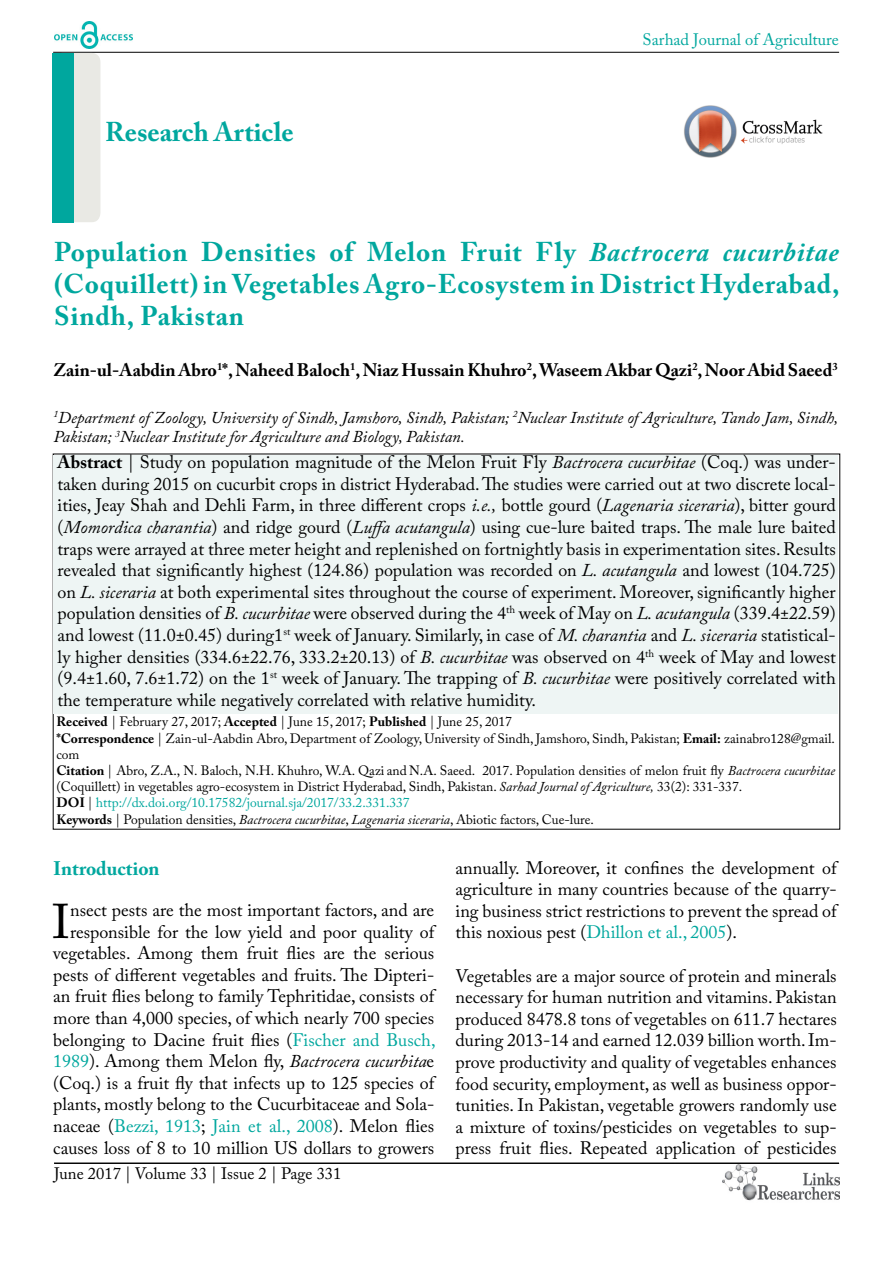
<style>
.page{position:relative;width:893px;height:1263px;background:#fff}
.page>*{position:absolute;margin:0;border:0;box-sizing:border-box;transform-origin:0 0}
.t1{font:48.45px "Adobe Caslon Pro";color:#000}
.t2{font:700 27px/32.4px "Adobe Caslon Pro";letter-spacing:.03em;color:#00a79e;text-align:justify}
.t3{font:700 27px "Adobe Caslon Pro";color:#00a79e}
.t4{font:700 19.5px "Adobe Caslon Pro";color:#00a79e}
.t5{font:18px/21.6px "Adobe Caslon Pro";color:#000;text-align:justify}
.t6{font:700 18px "Adobe Caslon Pro";color:#000}
.t7{font:italic 16.5px/19.8px "Adobe Caslon Pro";color:#000}
.t8{font:16.5px "Adobe Caslon Pro";color:#000}
.t9{font:16.5px "Adobe Caslon Pro";color:#00a79e}
.t10{font:13.5px/16.2px "Adobe Caslon Pro";color:#000}
.s1{font-style:italic}
.s2{font-weight:700}
.s3{color:#00a79e}
</style>
<div class="page">
<hr style="left:53px;top:52px;width:786px;height:1px;background:#000">
<img style="left:722px;top:1165px;width:117px;height:36px">
<img style="left:54px;top:22px;width:78px;height:27px">
<div style="left:54px;top:53px;width:46px;height:169px;background:#e9e9e4;border-radius:9px"></div>
<hr style="left:54px;top:1163px;width:785px;height:1px;background:#000">
<div style="left:53px;top:53px;width:21px;height:169px;background:#00a79e"></div>
<div style="left:54px;top:455px;width:784px;height:258px;background:#eef5f4"></div>
<img style="left:684px;top:105px;width:139px;height:53px">
<h2 class="t3" style="left:105px;top:116px;width:190px">Research Article</h2>
<p class="t9" style="left:643px;top:30px;width:198px">Sarhad Journal of Agriculture</p>
<h2 class="t2" style="left:54px;top:235px;width:787px">Population Densities of Melon Fruit Fly <span class="s1">Bactrocera cucurbitae </span>(Coquillett) in Vegetables Agro-Ecosystem in District Hyderabad, Sindh, Pakistan</h2>
<p class="t6" style="left:53px;top:359px;width:786px">Zain-ul-Aabdin Abro<sup>1</sup>*, Naheed Baloch<sup>1</sup>, Niaz Hussain Khuhro<sup>2</sup>, Waseem Akbar Qazi<sup>2</sup>, Noor Abid Saeed<sup>3</sup></p>
<p class="t7" style="left:53px;top:407px;width:786px"><sup>1</sup>Department of Zoology, University of Sindh, Jamshoro, Sindh, Pakistan; <sup>2</sup>Nuclear Institute of Agriculture, Tando Jam, Sindh,<br>Pakistan; <sup>3</sup>Nuclear Institute for Agriculture and Biology, Pakistan.</p>
<p class="t5" style="left:58px;top:451px;width:780px"><span class="s2">Abstract</span> | Study on population magnitude of the Melon Fruit Fly <span class="s1">Bactrocera cucurbitae</span> (Coq.) was under&shy;taken during 2015 on cucurbit crops in district Hyderabad. The studies were carried out at two discrete local&shy;ities, Jeay Shah and Dehli Farm, in three different crops <span class="s1">i.e.,</span> bottle gourd (<span class="s1">Lagenaria siceraria</span>), bitter gourd (<span class="s1">Momordica charantia</span>) and ridge gourd (<span class="s1">Luffa acutangula</span>) using cue-lure baited traps. The male lure baited traps were arrayed at three meter height and replenished on fortnightly basis in experimentation sites. Results revealed that significantly highest (124.86) population was recorded on <span class="s1">L. acutangula</span> and lowest (104.725) on <span class="s1">L. siceraria</span> at both experimental sites throughout the course of experiment. Moreover, significantly higher population densities of <span class="s1">B. cucurbitae</span> were observed during the 4<sup>th</sup> week of May on <span class="s1">L. acutangula</span> (339.4±22.59) and lowest (11.0±0.45) during1<sup>st</sup> week of January. Similarly, in case of <span class="s1">M. charantia</span> and <span class="s1">L. siceraria</span> statistical&shy;ly higher densities (334.6±22.76, 333.2±20.13) of <span class="s1">B. cucurbitae</span> was observed on 4<sup>th</sup> week of May and lowest (9.4±1.60, 7.6±1.72) on the 1<sup>st</sup> week of January. The trapping of <span class="s1">B. cucurbitae</span> were positively correlated with the temperature while negatively correlated with relative humidity.</p>
<p class="t10" style="left:56px;top:714px;width:780px"><span class="s2">Received</span> | February 27, 2017; <span class="s2">Accepted</span> | June 15, 2017; <span class="s2">Published</span> | June 25, 2017<br><span class="s2">*Correspondence</span> | Zain-ul-Aabdin Abro, Department of Zoology, University of Sindh, Jamshoro, Sindh, Pakistan; <span class="s2">Email:</span> zainabro128@gmail. com<br><span class="s2">Citation</span> | Abro, Z.A., N. Baloch, N.H. Khuhro, W.A. Qazi and N.A. Saeed. 2017. Population densities of melon fruit fly <span class="s1">Bactrocera cucurbitae </span>(Coquillett) in vegetables agro-ecosystem in District Hyderabad, Sindh, Pakistan. <span class="s1">Sarhad Journal of Agriculture,</span> 33(2): 331-337.<br><span class="s2">DOI</span> | <span class="s3">http://dx.doi.org/10.17582/journal.sja/2017/33.2.331.337<br></span><span class="s2">Keywords</span> | Population densities, <span class="s1">Bactrocera cucurbitae</span>, <span class="s1">Lagenaria siceraria</span>, Abiotic factors, Cue-lure.</p>
<p class="t4" style="left:53px;top:856px;width:108px">Introduction</p>
<h1 class="t1" style="left:52px;top:892px;width:19px">I</h1>
<p class="t5" style="left:53px;top:899px;width:384px;text-align:right">nsect pests are the most important factors, and are responsible for the low yield and poor quality of vegetables. Among them fruit flies are the serious pests of different vegetables and fruits. The Dipteri&shy;an fruit flies belong to family Tephritidae, consists of more than 4,000 species, of which nearly 700 species belonging to Dacine fruit flies (<span class="s3">Fischer and Busch, 1989</span>). Among them Melon fly, <span class="s1">Bactrocera cucurbita</span>e (Coq.) is a fruit fly that infects up to 125 species of plants, mostly belong to the Cucurbitaceae and Sola&shy;naceae (<span class="s3">Bezzi, 1913</span>; <span class="s3">Jain et al., 2008</span>). Melon flies causes loss of 8 to 10 million US dollars to growers</p>
<p class="t8" style="left:54px;top:1164px;width:289px">June 2017 | Volume 33 | Issue 2 | Page 331</p>
<p class="t5" style="left:456px;top:856px;width:383px">annually. Moreover, it confines the development of agriculture in many countries because of the quarry&shy;ing business strict restrictions to prevent the spread of this noxious pest (<span class="s3">Dhillon et al., 2005</span>).</p>
<p class="t5" style="left:456px;top:964px;width:383px">Vegetables are a major source of protein and minerals necessary for human nutrition and vitamins. Pakistan produced 8478.8 tons of vegetables on 611.7 hectares during 2013-14 and earned 12.039 billion worth. Im&shy;prove productivity and quality of vegetables enhances food security, employment, as well as business oppor&shy;tunities. In Pakistan, vegetable growers randomly use a mixture of toxins/pesticides on vegetables to sup&shy;press fruit flies. Repeated application of pesticides</p>
</div>
